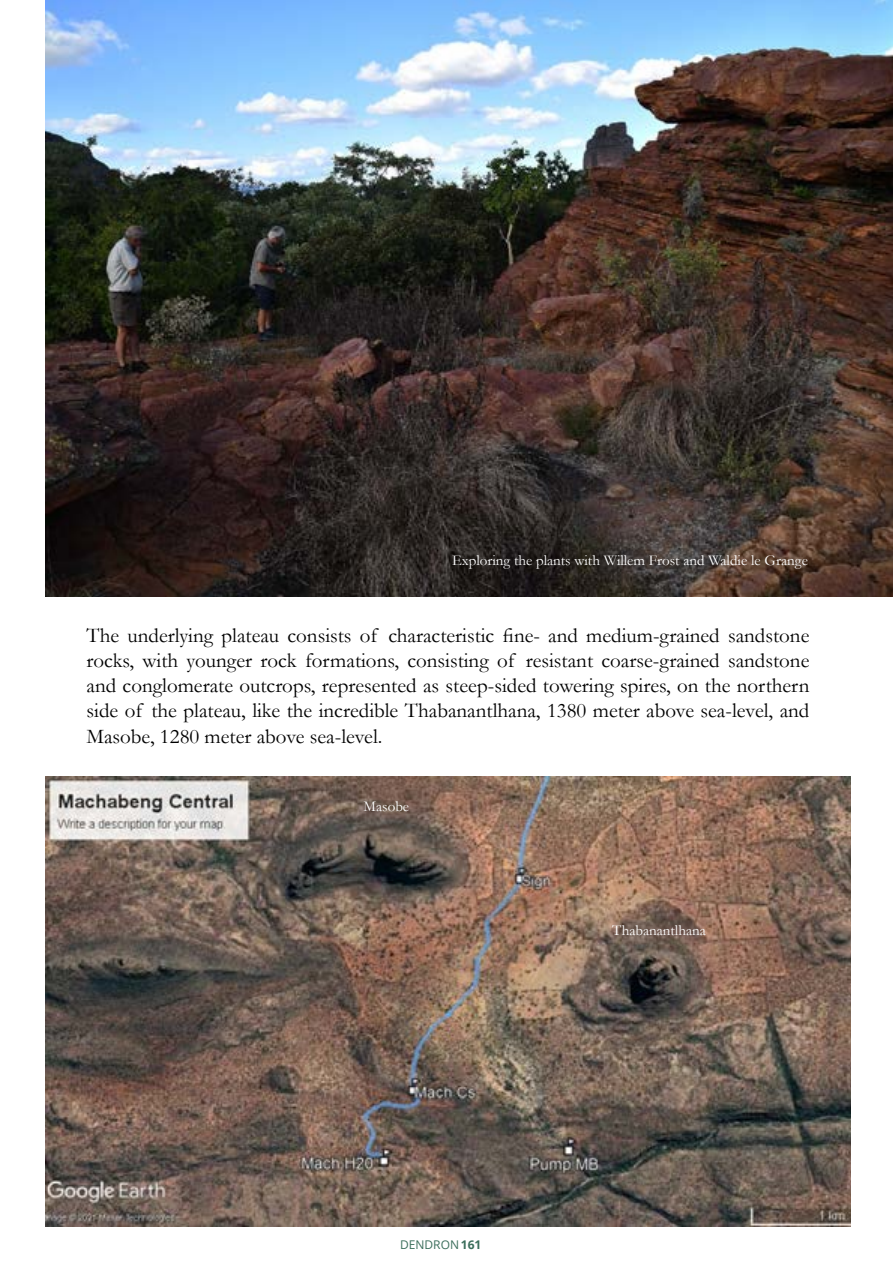
<style>
.page{position:relative;width:893px;height:1263px;background:#fff}
.page>*{position:absolute;margin:0;border:0;box-sizing:border-box;transform-origin:0 0}
.t1{font:21px/25.2px "Garamond";color:#000;text-align:justify}
.t2{font:15px "Garamond";color:#fff}
.t3{font:12px "Open Sans";color:#3b6e5b}
.s1{font-weight:700}
</style>
<div class="page">
<img style="left:46px;top:0;width:847px;height:597px">
<img style="left:46px;top:777px;width:804px;height:449px">
<p class="t2" style="left:452px;top:550px;width:357px">Exploring the plants with Willem Frost and Waldie le Grange</p>
<p class="t1" style="left:87px;top:622px;width:724px">The underlying plateau consists of characteristic fine- and medium-grained sandstone rocks, with younger rock formations, consisting of resistant coarse-grained sandstone and conglomerate outcrops, represented as steep-sided towering spires, on the northern side of the plateau, like the incredible Thabanantlhana, 1380 meter above sea-level, and Masobe, 1280 meter above sea-level.</p>
<p class="t2" style="left:364px;top:797px;width:47px">Masobe</p>
<p class="t3" style="left:400px;top:1236px;width:83px">DENDRON<span class="s1">161</span></p>
<p class="t2" style="left:612px;top:920px;width:95px">Thabanantlhana</p>
</div>
